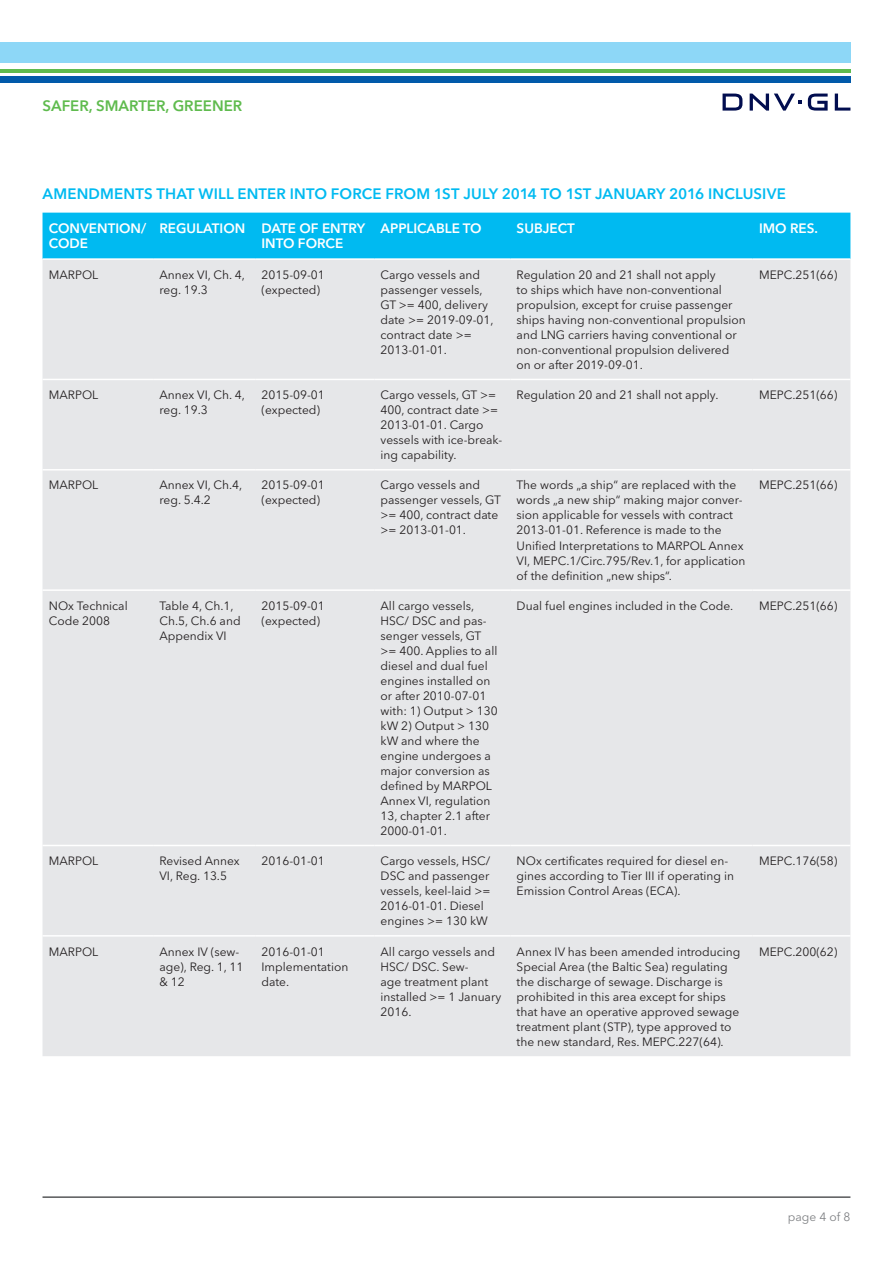
<style>
.page{position:relative;width:893px;height:1263px;background:#fff}
.page>*{position:absolute;margin:0;border:0;box-sizing:border-box;transform-origin:0 0}
.Headline_BIG{font:600 15px "Avenir Next LT Pro";letter-spacing:.01em;color:#00baf1}
.t1{font:600 15px "Avenir Next LT Pro";color:#5fbb4e}
.DNV_GL_Body{font:600 13.5px/15px "Avenir Next LT Pro";color:#fff}
.DNV_GL_Body-2{font:12px/15px "Avenir Next LT Pro";color:#231f20}
.t2{font:12px "Avenir Next LT Pro";color:#808285}
</style>
<div class="page">
<div style="left:0;top:43px;width:850px;height:20px;background:#8dd7f7"></div>
<hr style="left:0;top:70px;width:850px;height:3px;background:#5fbb4e">
<div style="left:0;top:77px;width:850px;height:6px;background:#015aaa"></div>
<svg style="left:835px;top:94px;width:15px;height:17px"></svg>
<svg style="left:808px;top:94px;width:20px;height:17px"></svg>
<svg style="left:722px;top:94px;width:20px;height:17px"></svg>
<svg style="left:750px;top:94px;width:51px;height:17px"></svg>
<hr style="left:43px;top:1196px;width:807px;height:2px;background:#57585a">
<div style="left:43px;top:213px;width:807px;height:45px;background:#00baf1"></div>
<div style="left:43px;top:260px;width:807px;height:796px;background:#e6e7e9"></div>
<hr style="left:43px;top:379px;width:110px;height:1px;background:#fff">
<hr style="left:153px;top:379px;width:102px;height:1px;background:#fff">
<hr style="left:255px;top:379px;width:119px;height:1px;background:#fff">
<hr style="left:374px;top:379px;width:136px;height:1px;background:#fff">
<hr style="left:510px;top:379px;width:243px;height:1px;background:#fff">
<hr style="left:753px;top:379px;width:97px;height:1px;background:#fff">
<hr style="left:43px;top:469px;width:110px;height:1px;background:#fff">
<hr style="left:153px;top:469px;width:102px;height:1px;background:#fff">
<hr style="left:255px;top:469px;width:119px;height:1px;background:#fff">
<hr style="left:374px;top:469px;width:136px;height:1px;background:#fff">
<hr style="left:510px;top:469px;width:243px;height:1px;background:#fff">
<hr style="left:753px;top:469px;width:97px;height:1px;background:#fff">
<hr style="left:43px;top:589px;width:110px;height:2px;background:#fff">
<hr style="left:153px;top:589px;width:102px;height:2px;background:#fff">
<hr style="left:255px;top:589px;width:119px;height:2px;background:#fff">
<hr style="left:374px;top:589px;width:136px;height:2px;background:#fff">
<hr style="left:510px;top:589px;width:243px;height:2px;background:#fff">
<hr style="left:753px;top:589px;width:97px;height:2px;background:#fff">
<hr style="left:43px;top:845px;width:110px;height:1px;background:#fff">
<hr style="left:153px;top:845px;width:102px;height:1px;background:#fff">
<hr style="left:255px;top:845px;width:119px;height:1px;background:#fff">
<hr style="left:374px;top:845px;width:136px;height:1px;background:#fff">
<hr style="left:510px;top:845px;width:243px;height:1px;background:#fff">
<hr style="left:753px;top:845px;width:97px;height:1px;background:#fff">
<hr style="left:43px;top:935px;width:110px;height:1px;background:#fff">
<hr style="left:153px;top:935px;width:102px;height:1px;background:#fff">
<hr style="left:255px;top:935px;width:119px;height:1px;background:#fff">
<hr style="left:374px;top:935px;width:136px;height:1px;background:#fff">
<hr style="left:510px;top:935px;width:243px;height:1px;background:#fff">
<hr style="left:753px;top:935px;width:97px;height:1px;background:#fff">
<p class="t1" style="left:43px;top:96px;width:201px">SAFER, SMARTER, GREENER</p>
<p class="Headline_BIG" style="left:43px;top:185px;width:745px">AMENDMENTS THAT WILL ENTER INTO FORCE FROM 1ST JULY 2014 TO 1ST JANUARY 2016 INCLUSIVE</p>
<p class="DNV_GL_Body" style="left:49px;top:221px;width:99px">CONVENTION/<br>CODE</p>
<p class="DNV_GL_Body" style="left:159px;top:221px;width:87px">REGULATION</p>
<p class="DNV_GL_Body" style="left:261px;top:221px;width:105px">DATE OF ENTRY<br>INTO FORCE</p>
<p class="DNV_GL_Body" style="left:381px;top:221px;width:103px">APPLICABLE TO</p>
<p class="DNV_GL_Body" style="left:517px;top:221px;width:60px">SUBJECT</p>
<p class="DNV_GL_Body" style="left:759px;top:221px;width:61px">IMO RES.</p>
<p class="DNV_GL_Body-2" style="left:49px;top:267px;width:51px">MARPOL</p>
<p class="DNV_GL_Body-2" style="left:159px;top:267px;width:87px">Annex VI, Ch. 4, reg. 19.3</p>
<p class="DNV_GL_Body-2" style="left:261px;top:267px;width:65px">2015-09-01 (expected)</p>
<p class="DNV_GL_Body-2" style="left:381px;top:267px;width:115px">Cargo vessels and passenger vessels,<br>GT &gt;= 400, delivery date &gt;= 2019-09-01, contract date &gt;=<br>2013-01-01.</p>
<p class="DNV_GL_Body-2" style="left:517px;top:267px;width:231px">Regulation 20 and 21 shall not apply<br>to ships which have non-conventional propulsion, except for cruise passenger ships having non-conventional propulsion and LNG carriers having conventional or non-conventional propulsion delivered on or after 2019-09-01.</p>
<p class="DNV_GL_Body-2" style="left:759px;top:267px;width:80px">MEPC.251(66)</p>
<p class="DNV_GL_Body-2" style="left:49px;top:387px;width:51px">MARPOL</p>
<p class="DNV_GL_Body-2" style="left:159px;top:387px;width:87px">Annex VI, Ch. 4, reg. 19.3</p>
<p class="DNV_GL_Body-2" style="left:261px;top:387px;width:65px">2015-09-01 (expected)</p>
<p class="DNV_GL_Body-2" style="left:381px;top:387px;width:123px">Cargo vessels, GT &gt;=<br>400, contract date &gt;=<br>2013-01-01. Cargo vessels with ice-break&shy;ing capability.</p>
<p class="DNV_GL_Body-2" style="left:517px;top:387px;width:203px">Regulation 20 and 21 shall not apply.</p>
<p class="DNV_GL_Body-2" style="left:759px;top:387px;width:80px">MEPC.251(66)</p>
<p class="DNV_GL_Body-2" style="left:49px;top:478px;width:51px">MARPOL</p>
<p class="DNV_GL_Body-2" style="left:159px;top:478px;width:84px">Annex VI, Ch.4, reg. 5.4.2</p>
<p class="DNV_GL_Body-2" style="left:261px;top:478px;width:65px">2015-09-01 (expected)</p>
<p class="DNV_GL_Body-2" style="left:381px;top:478px;width:122px">Cargo vessels and passenger vessels, GT &gt;= 400, contract date &gt;= 2013-01-01.</p>
<p class="DNV_GL_Body-2" style="left:517px;top:478px;width:230px">The words „a ship“ are replaced with the words „a new ship“ making major conver&shy;sion applicable for vessels with contract 2013-01-01. Reference is made to the Unified Interpretations to MARPOL Annex VI, MEPC.1/Circ.795/Rev.1, for application of the definition „new ships“.</p>
<p class="DNV_GL_Body-2" style="left:759px;top:478px;width:80px">MEPC.251(66)</p>
<p class="DNV_GL_Body-2" style="left:49px;top:598px;width:80px">NOx Technical<br>Code 2008</p>
<p class="DNV_GL_Body-2" style="left:159px;top:598px;width:83px">Table 4, Ch.1,<br>Ch.5, Ch.6 and<br>Appendix VI</p>
<p class="DNV_GL_Body-2" style="left:261px;top:598px;width:65px">2015-09-01 (expected)</p>
<p class="DNV_GL_Body-2" style="left:381px;top:598px;width:119px">All cargo vessels,<br>HSC/ DSC and pas&shy;senger vessels, GT &gt;= 400. Applies to all diesel and dual fuel engines installed on or after 2010-07-01 with: 1) Output &gt; 130 kW 2) Output &gt; 130 kW and where the engine undergoes a major conversion as defined by MARPOL<br>Annex VI, regulation<br>13, chapter 2.1 after<br>2000-01-01.</p>
<p class="DNV_GL_Body-2" style="left:517px;top:598px;width:218px">Dual fuel engines included in the Code.</p>
<p class="DNV_GL_Body-2" style="left:759px;top:598px;width:80px">MEPC.251(66)</p>
<p class="DNV_GL_Body-2" style="left:49px;top:853px;width:51px">MARPOL</p>
<p class="DNV_GL_Body-2" style="left:159px;top:853px;width:82px">Revised Annex<br>VI, Reg. 13.5</p>
<p class="DNV_GL_Body-2" style="left:261px;top:853px;width:65px">2016-01-01</p>
<p class="DNV_GL_Body-2" style="left:381px;top:853px;width:111px">Cargo vessels, HSC/<br>DSC and passenger vessels, keel-laid &gt;=<br>2016-01-01. Diesel engines &gt;= 130 kW</p>
<p class="DNV_GL_Body-2" style="left:517px;top:853px;width:219px">NOx certificates required for diesel en&shy;gines according to Tier III if operating in<br>Emission Control Areas (ECA).</p>
<p class="DNV_GL_Body-2" style="left:759px;top:853px;width:80px">MEPC.176(58)</p>
<p class="DNV_GL_Body-2" style="left:49px;top:944px;width:51px">MARPOL</p>
<p class="DNV_GL_Body-2" style="left:159px;top:944px;width:86px">Annex IV (sew&shy;age), Reg. 1, 11 &amp; 12</p>
<p class="DNV_GL_Body-2" style="left:261px;top:944px;width:88px">2016-01-01<br>Implementation date.</p>
<p class="DNV_GL_Body-2" style="left:381px;top:944px;width:122px">All cargo vessels and<br>HSC/ DSC. Sew-<br>age treatment plant installed &gt;= 1 January<br>2016.</p>
<p class="DNV_GL_Body-2" style="left:517px;top:944px;width:225px">Annex IV has been amended introducing Special Area (the Baltic Sea) regulating the discharge of sewage. Discharge is prohibited in this area except for ships that have an operative approved sewage treatment plant (STP), type approved to the new standard, Res. MEPC.227(64).</p>
<p class="DNV_GL_Body-2" style="left:759px;top:944px;width:80px">MEPC.200(62)</p>
<p class="t2" style="left:788px;top:1210px;width:64px">page 4 of 8</p>
</div>
